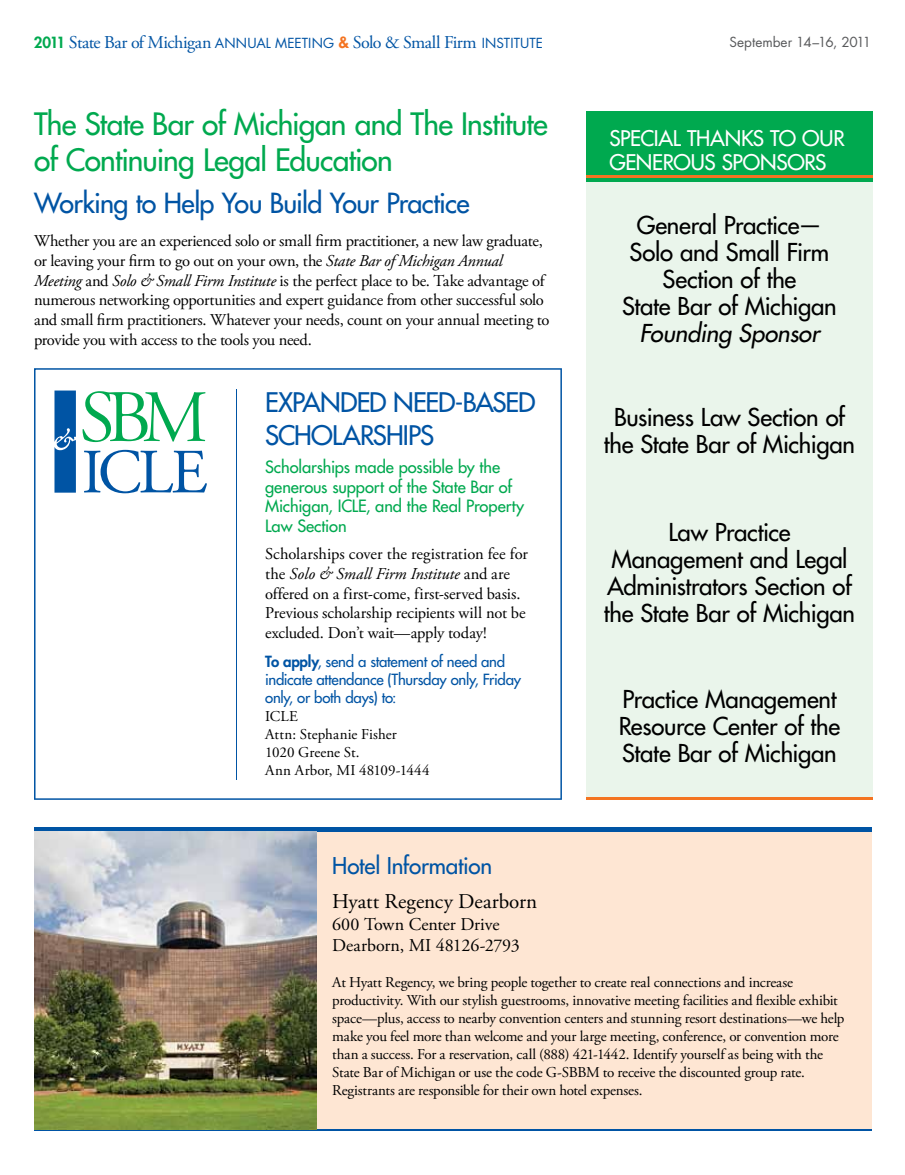
<style>
.page{position:relative;width:905px;height:1175px;background:#fff}
.page>*{position:absolute;margin:0;border:0;box-sizing:border-box;transform-origin:0 0}
.t1{font:500 30px/36px "Futura Std";letter-spacing:-.025em;color:#00a94f}
.t2{font:500 27px "Futura Std";letter-spacing:-.025em;color:#0054a4}
.t3{font:500 26.25px/33px "Futura Std";letter-spacing:-.04em;color:#0054a4}
.t4{font:500 24px/27px "Futura Std";letter-spacing:-.01em;color:#000;text-align:center}
.t5{font:italic 500 24px "Futura Std";letter-spacing:-.01em;color:#000}
.t6{font:500 22.5px "Futura Std";letter-spacing:-.01em;color:#0054a4}
.t7{font:500 21px/24px "Futura Std";letter-spacing:-.015em;color:#fff}
.t8{font:21px "Adobe Garamond Pro";color:#000}
.t9{font:18px "Adobe Garamond Pro";letter-spacing:-.025em;color:#0054a4}
.t10{font:18px/21.6px "Adobe Garamond Pro";letter-spacing:-.005em;color:#000}
.t11{font:16.5px/19.8px "Adobe Garamond Pro";letter-spacing:-.015em;color:#000}
.t12{font:500 16.5px/19.8px "Futura Std";letter-spacing:-.005em;color:#00a94f}
.t13{font:15px/18px "Adobe Garamond Pro";letter-spacing:-.01em;color:#000}
.t14{font:500 15px/18px "Futura Std";letter-spacing:-.015em;color:#0054a4}
.t15{font:13.5px "Futura Std";color:#58595b}
.s1{font-family:"Futura Std";font-weight:800;font-size:15px;color:#00a94f}
.s2{font-family:"Futura Std";font-size:13.5px}
.s3{font-family:"Futura Std";font-weight:800;font-size:15px;color:#f47421}
.s4{font-style:italic}
.s5{font-weight:800}
</style>
<div class="page">
<div style="left:34px;top:830px;width:837px;height:299px;background:#fee6d3"></div>
<div style="left:34px;top:826px;width:837px;height:5px;background:#0054a4"></div>
<hr style="left:34px;top:1129px;width:837px;height:1px;background:#0054a4">
<img style="left:34px;top:831px;width:282px;height:298px">
<svg style="left:34px;top:368px;width:528px;height:432px"></svg>
<svg style="left:83px;top:391px;width:122px;height:51px"></svg>
<svg style="left:54px;top:390px;width:22px;height:102px;background:#1562ab"></svg>
<svg style="left:84px;top:450px;width:123px;height:43px"></svg>
<hr style="left:236px;top:388px;width:1px;height:391px;background:#0054a4">
<div style="left:586px;top:180px;width:286px;height:617px;background:#eaf5eb"></div>
<div style="left:586px;top:111px;width:286px;height:71px;background:#00a94f"></div>
<hr style="left:586px;top:175px;width:286px;height:3px;background:#f47421">
<hr style="left:586px;top:797px;width:286px;height:2px;background:#f47421">
<p class="t9" style="left:34px;top:31px;width:511px"><span class="s1">2011</span> State Bar of Michigan <span class="s2">ANNUAL MEETING</span> <span class="s3">&amp;</span> Solo &amp; Small Firm <span class="s2">INSTITUTE</span></p>
<p class="t15" style="left:729px;top:33px;width:143px">September 14–16, 2011</p>
<h1 class="t1" style="left:34px;top:106px;width:515px">The State Bar of Michigan and The Institute of Continuing Legal Education</h1>
<h2 class="t2" style="left:34px;top:186px;width:437px">Working to Help You Build Your Practice</h2>
<p class="t11" style="left:34px;top:231px;width:517px">Whether you are an experienced solo or small firm practitioner, a new law graduate, or leaving your firm to go out on your own, the <span class="s4">State Bar of Michigan Annual Meeting</span> and <span class="s4">Solo &amp; Small Firm Institute</span> is the perfect place to be. Take advantage of numerous networking opportunities and expert guidance from other successful solo and small firm practitioners. Whatever your needs, count on your annual meeting to provide you with access to the tools you need.</p>
<h3 class="t3" style="left:265px;top:386px;width:272px">EXPANDED NEED-BASED<br>SCHOLARSHIPS</h3>
<p class="t12" style="left:265px;top:457px;width:260px">Scholarships made possible by the generous support of the State Bar of<br>Michigan, ICLE, and the Real Property<br>Law Section</p>
<p class="t11" style="left:265px;top:544px;width:264px">Scholarships cover the registration fee for the <span class="s4">Solo &amp; Small Firm Institute</span> and are offered on a first-come, first-served basis.<br>Previous scholarship recipients will not be excluded. Don’t wait—apply today!</p>
<p class="t14" style="left:265px;top:653px;width:257px"><span class="s5">to apply</span>, send a statement of need and indicate attendance (Thursday only, Friday only, or both days) to:</p>
<p class="t13" style="left:265px;top:708px;width:166px">ICLE<br>Attn: Stephanie Fisher<br>1020 Greene St.<br>Ann Arbor, MI 48109-1444</p>
<h3 class="t7" style="left:609px;top:126px;width:237px">SPECIAL THANKS TO OUR<br>GENEROUS SPONSORS</h3>
<h3 class="t4" style="left:622px;top:211px;width:216px">General Practice—<br>Solo and Small Firm<br>Section of the<br>State Bar of Michigan</h3>
<h3 class="t5" style="left:639px;top:318px;width:181px">Founding Sponsor</h3>
<h3 class="t4" style="left:603px;top:404px;width:253px">Business Law Section of the State Bar of Michigan</h3>
<h3 class="t4" style="left:603px;top:519px;width:253px">Law Practice<br>Management and Legal<br>Administrators Section of the State Bar of Michigan</h3>
<h3 class="t4" style="left:618px;top:686px;width:223px;text-align:left">Practice Management<br>Resource Center of the<br>State Bar of Michigan</h3>
<h3 class="t6" style="left:332px;top:851px;width:161px">Hotel Information</h3>
<h3 class="t8" style="left:332px;top:888px;width:206px">Hyatt Regency Dearborn</h3>
<p class="t10" style="left:332px;top:913px;width:189px">600 Town Center Drive<br>Dearborn, MI 48126-2793</p>
<p class="t13" style="left:332px;top:973px;width:514px">At Hyatt Regency, we bring people together to create real connections and increase productivity. With our stylish guestrooms, innovative meeting facilities and flexible exhibit space—plus, access to nearby convention centers and stunning resort destinations—we help make you feel more than welcome and your large meeting, conference, or convention more than a success. For a reservation, call (888) 421-1442. Identify yourself as being with the State Bar of Michigan or use the code G-SBBM to receive the discounted group rate.<br>Registrants are responsible for their own hotel expenses.</p>
</div>
